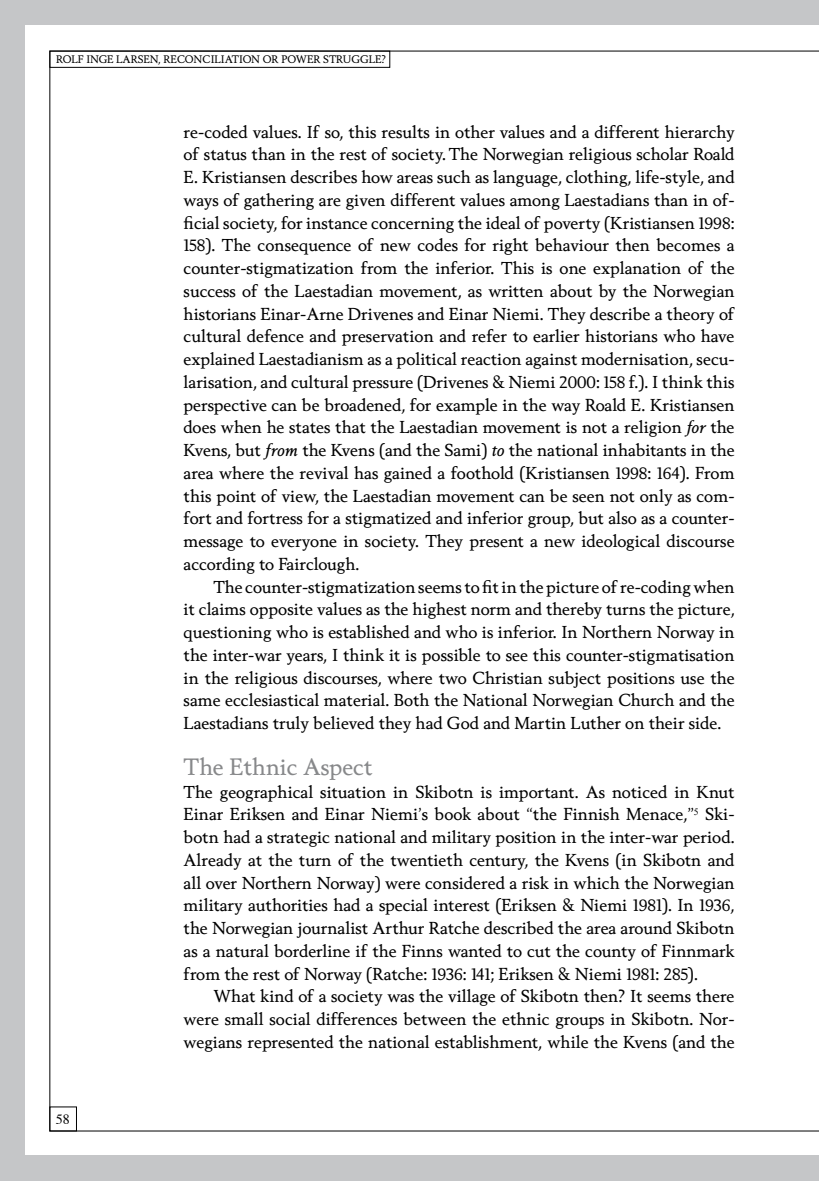
<style>
.page{position:relative;width:819px;height:1181px;background:#fff}
.page>*{position:absolute;margin:0;border:0;box-sizing:border-box;transform-origin:0 0}
.t1{font:22.75px "Berling Nova Text";color:#87888a}
.t2{font:16.62px/22.8px "Berling Nova Text";color:#000;text-align:justify}
.t3{font:14px "Times";color:#000}
.t4{font:10.5px "Berling Nova Text";color:#000}
.s1{font-style:italic}
</style>
<div class="page">
<div style="left:0;top:0;width:25px;height:1181px;background:#c5c6c8"></div>
<div style="left:0;top:0;width:819px;height:25px;background:#c5c6c8"></div>
<div style="left:0;top:1155px;width:819px;height:26px;background:#c5c6c8"></div>
<div style="left:50px;top:51px;width:340px;height:17px;border:1px solid #000"></div>
<p class="t4" style="left:56px;top:53px;width:15px">Rolf</p>
<p class="t4" style="left:86px;top:53px;width:13px">Inge</p>
<p class="t4" style="left:116px;top:53px;width:15px">Larse</p>
<p class="t4" style="left:150px;top:53px;width:29px">N, Reconciliation</p>
<p class="t4" style="left:263px;top:53px;width:34px">or Power</p>
<p class="t4" style="left:323px;top:53px;width:15px">Struggle</p>
<p class="t4" style="left:381px;top:53px;width:6px">?</p>
<p class="t3" style="left:56px;top:1105px;width:16px">58</p>
<p class="t2" style="left:184px;top:120px;width:552px">re-coded values. If so, this results in other values and a different hierarchy of status than in the rest of society. The Norwegian religious scholar Roald E. Kristiansen describes how areas such as language, clothing, life-style, and ways of gathering are given different values among Laestadians than in of&shy;ficial society, for instance concerning the ideal of poverty (Kristiansen 1998:<br>158). The consequence of new codes for right behaviour then becomes a counter-stigmatization from the inferior. This is one explanation of the success of the Laestadian movement, as written about by the Norwegian historians Einar-Arne Drivenes and Einar Niemi. They describe a theory of cultural defence and preservation and refer to earlier historians who have explained Laestadianism as a political reaction against modernisation, secu&shy;larisation, and cultural pressure (Drivenes &amp; Niemi 2000: 158 f.). I think this perspective can be broadened, for example in the way Roald E. Kristiansen does when he states that the Laestadian movement is not a religion <span class="s1">for</span> the Kvens, but <span class="s1">from</span> the Kvens (and the Sami) <span class="s1">to</span> the national inhabitants in the area where the revival has gained a foothold (Kristiansen 1998: 164). From this point of view, the Laestadian movement can be seen not only as com&shy;fort and fortress for a stigmatized and inferior group, but also as a counter&shy;message to everyone in society. They present a new ideological discourse according to Fairclough.</p>
<p class="t2" style="left:184px;top:575px;width:552px;text-indent:30px">The counter-stigmatization seems to fit in the picture of re-coding when it claims opposite values as the highest norm and thereby turns the picture, questioning who is established and who is inferior. In Northern Norway in the inter-war years, I think it is possible to see this counter-stigmatisation in the religious discourses, where two Christian subject positions use the same ecclesiastical material. Both the National Norwegian Church and the Laestadians truly believed they had God and Martin Luther on their side.</p>
<h1 class="t1" style="left:184px;top:752px;width:190px">The Ethnic Aspect</h1>
<p class="t2" style="left:184px;top:780px;width:552px">The geographical situation in Skibotn is important. As noticed in Knut Einar Eriksen and Einar Niemi’s book about “the Finnish Menace,”<sup>5</sup> Ski&shy;botn had a strategic national and military position in the inter-war period.<br>Already at the turn of the twentieth century, the Kvens (in Skibotn and all over Northern Norway) were considered a risk in which the Norwegian military authorities had a special interest (Eriksen &amp; Niemi 1981). In 1936, the Norwegian journalist Arthur Ratche described the area around Skibotn as a natural borderline if the Finns wanted to cut the county of Finnmark from the rest of Norway (Ratche: 1936: 141; Eriksen &amp; Niemi 1981: 285).</p>
<p class="t2" style="left:184px;top:984px;width:552px;text-indent:30px">What kind of a society was the village of Skibotn then? It seems there were small social differences between the ethnic groups in Skibotn. Nor&shy;wegians represented the national establishment, while the Kvens (and the</p>
</div>
